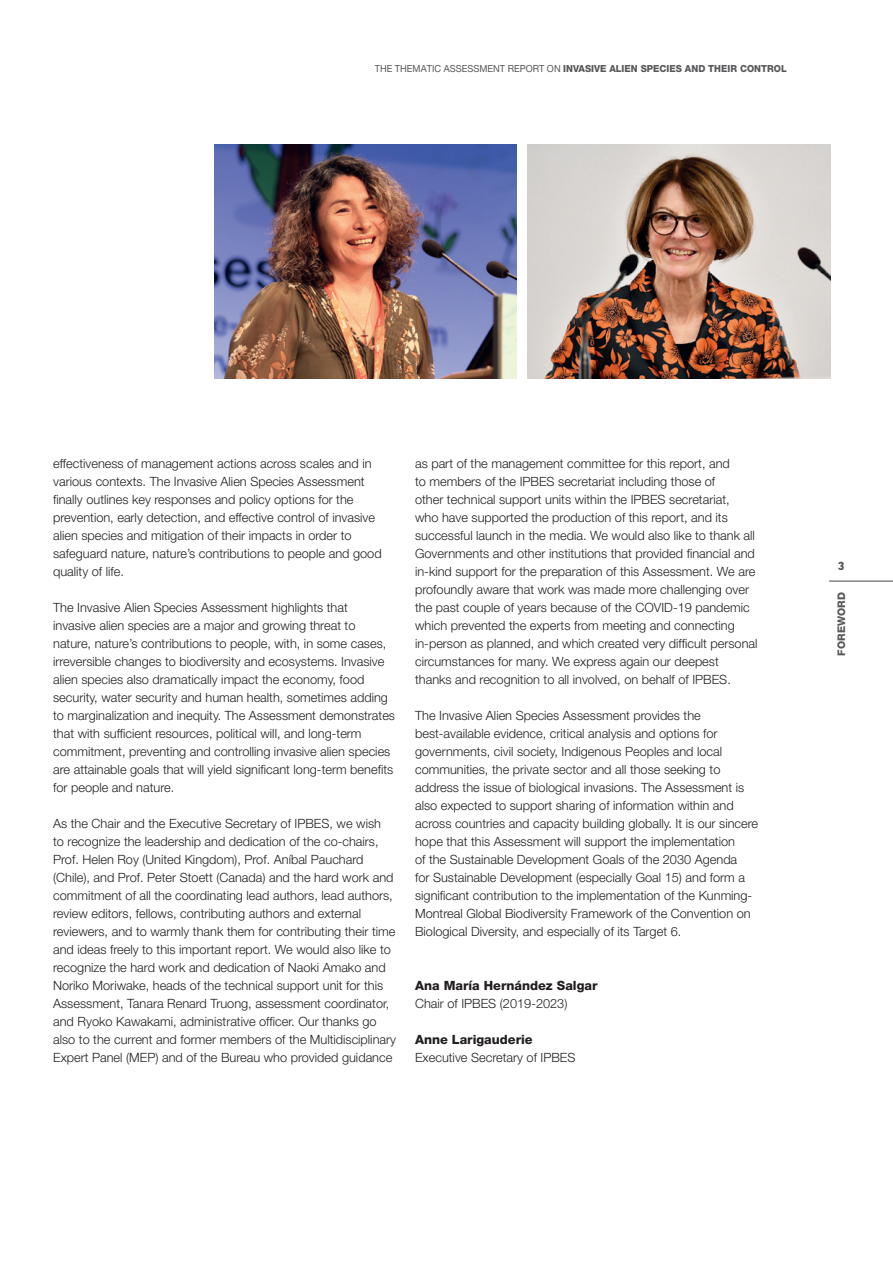
<style>
.page{position:relative;width:893px;height:1263px;background:#fff}
.page>*{position:absolute;margin:0;border:0;box-sizing:border-box;transform-origin:0 0}
.t1{font:300 12.75px/18px "Helvetica Neue LT Pro";color:#231f20}
.t2{font:800 12.75px "Helvetica Neue LT Pro";color:#231f20}
.t3{font:800 12px "DIN Next LT Pro";color:#57585a}
.t4{font:800 10.5px "Helvetica Neue LT Pro";color:#57585a}
.t5{font:800 9.75px "Helvetica Neue LT Pro";color:#57585a;scale:.95 1}
.s1{font-weight:400}
</style>
<div class="page">
<hr style="left:829px;top:580px;width:64px;height:2px;background:#57585a">
<img style="left:214px;top:145px;width:303px;height:233px">
<img style="left:528px;top:145px;width:303px;height:233px">
<p class="t5" style="left:375px;top:63px;width:435px"><span class="s1">THE THEMATIC ASSESSMENT REPORT ON</span> INVASIVE ALIEN SPECIES AND THEIR CONTROL</p>
<p class="t1" style="left:53px;top:454px;width:330px">effectiveness of management actions across scales and in various contexts. The Invasive Alien Species Assessment finally outlines key responses and policy options for the prevention, early detection, and effective control of invasive alien species and mitigation of their impacts in order to safeguard nature, nature’s contributions to people and good quality of life.</p>
<p class="t1" style="left:53px;top:598px;width:343px">The Invasive Alien Species Assessment highlights that<br>invasive alien species are a major and growing threat to nature, nature’s contributions to people, with, in some cases, irreversible changes to biodiversity and ecosystems. Invasive alien species also dramatically impact the economy, food security, water security and human health, sometimes adding to marginalization and inequity. The Assessment demonstrates that with sufficient resources, political will, and long-term commitment, preventing and controlling invasive alien species are attainable goals that will yield significant long-term benefits for people and nature.</p>
<p class="t1" style="left:53px;top:814px;width:344px">As the Chair and the Executive Secretary of IPBES, we wish<br>to recognize the leadership and dedication of the co-chairs, Prof. Helen Roy (United Kingdom), Prof. Aníbal Pauchard (Chile), and Prof. Peter Stoett (Canada) and the hard work and commitment of all the coordinating lead authors, lead authors, review editors, fellows, contributing authors and external reviewers, and to warmly thank them for contributing their time and ideas freely to this important report. We would also like to recognize the hard work and dedication of Naoki Amako and Noriko Moriwake, heads of the technical support unit for this Assessment, Tanara Renard Truong, assessment coordinator, and Ryoko Kawakami, administrative officer. Our thanks go also to the current and former members of the Multidisciplinary Expert Panel (MEP) and of the Bureau who provided guidance</p>
<p class="t1" style="left:415px;top:454px;width:344px">as part of the management committee for this report, and<br>to members of the IPBES secretariat including those of<br>other technical support units within the IPBES secretariat,<br>who have supported the production of this report, and its successful launch in the media. We would also like to thank all Governments and other institutions that provided financial and in-kind support for the preparation of this Assessment. We are profoundly aware that work was made more challenging over the past couple of years because of the COVID-19 pandemic which prevented the experts from meeting and connecting in-person as planned, and which created very difficult personal circumstances for many. We express again our deepest thanks and recognition to all involved, on behalf of IPBES.</p>
<p class="t1" style="left:415px;top:706px;width:345px">The Invasive Alien Species Assessment provides the best-available evidence, critical analysis and options for governments, civil society, Indigenous Peoples and local communities, the private sector and all those seeking to address the issue of biological invasions. The Assessment is also expected to support sharing of information within and across countries and capacity building globally. It is our sincere hope that this Assessment will support the implementation<br>of the Sustainable Development Goals of the 2030 Agenda<br>for Sustainable Development (especially Goal 15) and form a significant contribution to the implementation of the Kunming-Montreal Global Biodiversity Framework of the Convention on Biological Diversity, and especially of its Target 6.</p>
<p class="t2" style="left:415px;top:978px;width:184px">Ana María Hernández Salgar</p>
<p class="t1" style="left:415px;top:994px;width:154px">Chair of IPBES (2019-2023)</p>
<p class="t2" style="left:415px;top:1032px;width:119px">Anne Larigauderie</p>
<p class="t1" style="left:415px;top:1048px;width:162px">Executive Secretary of IPBES</p>
<p class="t3" style="left:838px;top:559px;width:8px">3</p>
<p class="t4" style="left:835px;top:655px;width:65px;rotate:-90deg">FOREWORD</p>
</div>
